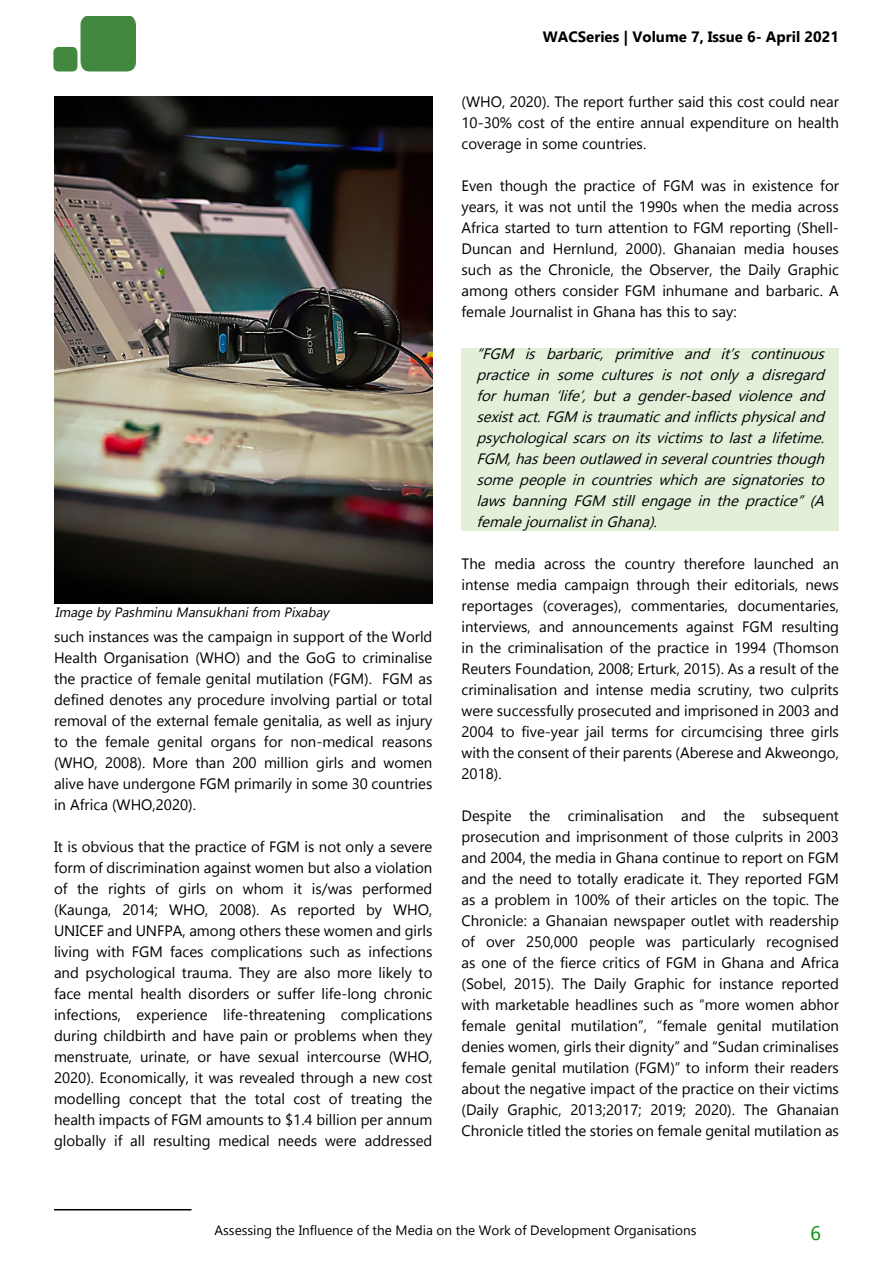
<style>
.page{position:relative;width:893px;height:1263px;background:#fff}
.page>*{position:absolute;margin:0;border:0;box-sizing:border-box;transform-origin:0 0}
.t1{font:19.5px "Gadugi";color:#008e00}
.t2{font:15px/21px "Gadugi";color:#000;text-align:justify}
.t3{font:italic 15px/21px "Gadugi";color:#000;text-align:justify}
.t4{font:700 15px "Gadugi";color:#000}
.t5{font:13.5px "Gadugi";color:#000}
.t6{font:italic 13.5px "Gadugi";color:#000}
</style>
<div class="page">
<img style="left:53px;top:16px;width:82px;height:56px">
<hr style="left:54px;top:1209px;width:137px;height:1px;background:#000">
<div style="left:461px;top:348px;width:378px;height:182px;background:#e2efd9"></div>
<img style="left:55px;top:96px;width:377px;height:508px">
<p class="t6" style="left:55px;top:604px;width:275px">Image by Pashminu Mansukhani from Pixabay</p>
<p class="t2" style="left:54px;top:626px;width:380px">such instances was the campaign in support of the World Health Organisation (WHO) and the GoG to criminalise the practice of female genital mutilation (FGM). FGM as defined denotes any procedure involving partial or total removal of the external female genitalia, as well as injury to the female genital organs for non-medical reasons (WHO, 2008). More than 200 million girls and women alive have undergone FGM primarily in some 30 countries in Africa (WHO,2020).</p>
<p class="t2" style="left:54px;top:836px;width:380px">It is obvious that the practice of FGM is not only a severe form of discrimination against women but also a violation of the rights of girls on whom it is/was performed (Kaunga, 2014; WHO, 2008). As reported by WHO, UNICEF and UNFPA, among others these women and girls living with FGM faces complications such as infections and psychological trauma. They are also more likely to face mental health disorders or suffer life-long chronic infections, experience life-threatening complications during childbirth and have pain or problems when they menstruate, urinate, or have sexual intercourse (WHO, 2020). Economically, it was revealed through a new cost modelling concept that the total cost of treating the health impacts of FGM amounts to $1.4 billion per annum globally if all resulting medical needs were addressed</p>
<p class="t4" style="left:543px;top:28px;width:298px">WACSeries | Volume 7, Issue 6- April 2021</p>
<p class="t2" style="left:461px;top:91px;width:379px">(WHO, 2020). The report further said this cost could near 10-30% cost of the entire annual expenditure on health coverage in some countries.</p>
<p class="t2" style="left:461px;top:175px;width:379px">Even though the practice of FGM was in existence for years, it was not until the 1990s when the media across Africa started to turn attention to FGM reporting (Shell-Duncan and Hernlund, 2000). Ghanaian media houses such as the Chronicle, the Observer, the Daily Graphic among others consider FGM inhumane and barbaric. A female Journalist in Ghana has this to say:</p>
<p class="t3" style="left:476px;top:343px;width:354px">“FGM is barbaric, primitive and it’s continuous practice in some cultures is not only a disregard for human ‘life’, but a gender-based violence and sexistact.FGM istraumaticandinflictsphysicaland psychological scars on its victims to last a lifetime.<br>FGM,hasbeenoutlawedinseveralcountriesthough some people in countries which are signatories to laws banning FGM still engage in the practice” (A femalejournalistinGhana).</p>
<p class="t2" style="left:461px;top:553px;width:379px">The media across the country therefore launched an intense media campaign through their editorials, news reportages (coverages), commentaries, documentaries, interviews, and announcements against FGM resulting in the criminalisation of the practice in 1994 (Thomson Reuters Foundation, 2008; Erturk, 2015). As a result of the criminalisation and intense media scrutiny, two culprits were successfully prosecuted and imprisoned in 2003 and 2004 to five-year jail terms for circumcising three girls with the consent of their parents (Aberese and Akweongo, 2018).</p>
<p class="t2" style="left:461px;top:805px;width:379px">Despite the criminalisation and the subsequent prosecution and imprisonment of those culprits in 2003 and 2004, the media in Ghana continue to report on FGM and the need to totally eradicate it. They reported FGM as a problem in 100% of their articles on the topic. The Chronicle: a Ghanaian newspaper outlet with readership of over 250,000 people was particularly recognised as one of the fierce critics of FGM in Ghana and Africa (Sobel, 2015). The Daily Graphic for instance reported with marketable headlines such as “more women abhor female genital mutilation”, “female genital mutilation denies women, girls their dignity” and “Sudan criminalises female genital mutilation (FGM)” to inform their readers about the negative impact of the practice on their victims (Daily Graphic, 2013;2017; 2019; 2020). The Ghanaian Chronicle titled the stories on female genital mutilation as</p>
<p class="t5" style="left:214px;top:1222px;width:483px">Assessing the Influence of the Media on the Work of Development Organisations</p>
<h1 class="t1" style="left:810px;top:1221px;width:12px">6</h1>
</div>
